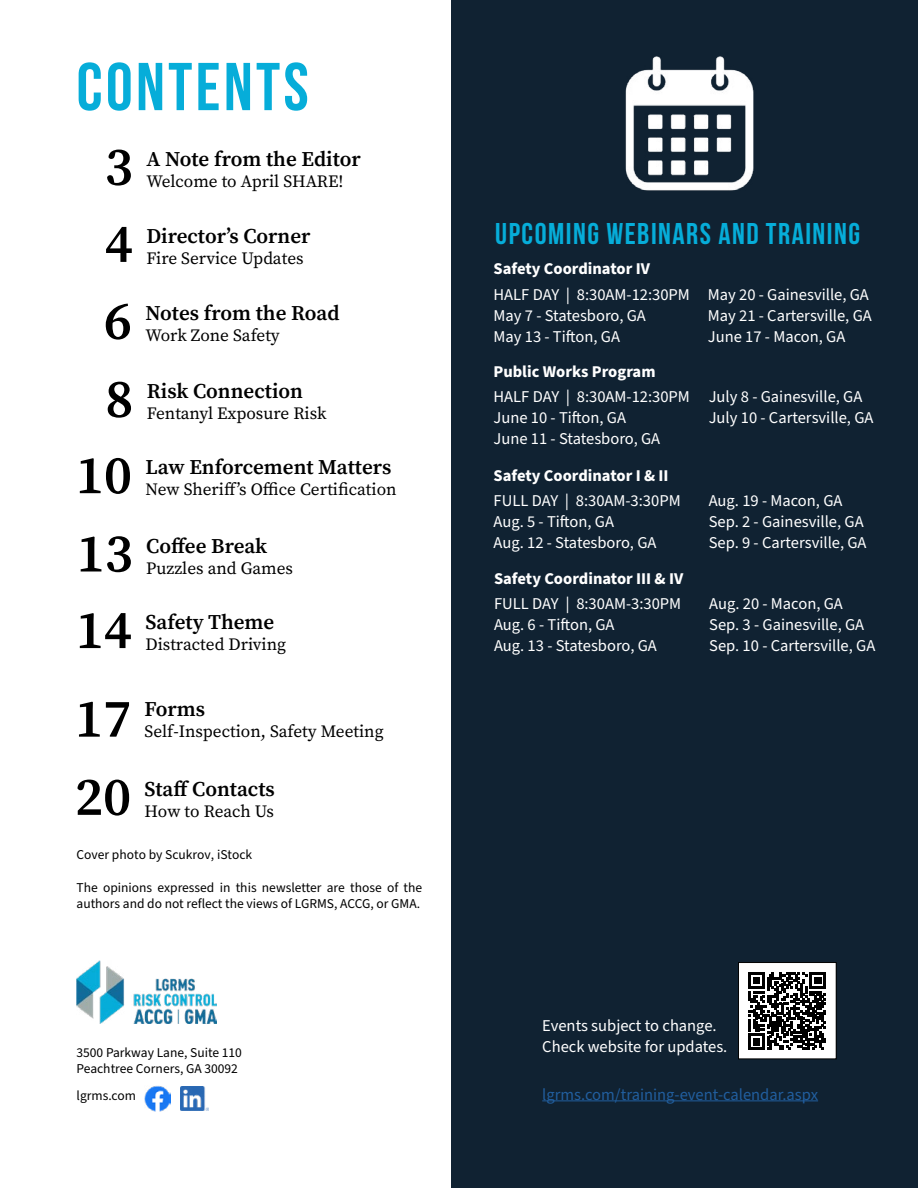
<style>
.page{position:relative;width:918px;height:1188px;background:#fff}
.page>*{position:absolute;margin:0;border:0;box-sizing:border-box;transform-origin:0 0}
.t1{font:67.5px "Bebas Neue";letter-spacing:.05em;color:#06add9}
.t2{font:600 54px "Source Serif Pro";color:#000}
.t3{font:700 30px "Bebas Neue";letter-spacing:.05em;color:#06add9}
.t4{font:600 21px "Source Serif Pro";color:#000}
.t5{font:17.25px "Source Serif Pro";color:#000}
.t6{font:16.5px/21px "Source Sans Pro";color:#fff}
.t7{font:700 16.5px "Source Sans Pro";color:#fff}
.t8{font:16.5px "Source Sans Pro";color:#215e9e}
.t9{font:13.5px/16.2px "Source Sans Pro";color:#000}
.s1{font-family:"Minion Pro"}
</style>
<div class="page">
<div style="left:452px;top:0;width:466px;height:1188px;background:#102232"></div>
<hr style="left:542px;top:1100px;width:276px;height:1px;background:#215e9e">
<div style="left:739px;top:963px;width:97px;height:96px;background:#fff"></div>
<div style="left:738px;top:962px;width:99px;height:97px;border:1px solid #000"></div>
<svg style="left:748px;top:972px;width:78px;height:78px"></svg>
<img style="left:77px;top:961px;width:139px;height:62px">
<img style="left:180px;top:1087px;width:29px;height:24px">
<img style="left:144px;top:1086px;width:26px;height:25px">
<img style="left:625px;top:56px;width:129px;height:135px">
<h1 class="t1" style="left:77px;top:50px;width:234px">CONTENTS</h1>
<h2 class="t2" style="left:105px;top:130px;width:30px">3</h2>
<p class="t4" style="left:146px;top:145px;width:216px">A Note from the Editor</p>
<p class="t5" style="left:146px;top:170px;width:199px">Welcome to April SHARE!</p>
<h2 class="t2" style="left:105px;top:207px;width:30px">4</h2>
<p class="t4" style="left:146px;top:222px;width:166px">Director’s Corner</p>
<p class="t5" style="left:146px;top:247px;width:159px">Fire Service Updates</p>
<h2 class="t2" style="left:104px;top:284px;width:30px">6</h2>
<p class="t4" style="left:145px;top:299px;width:196px">Notes from the Road</p>
<p class="t5" style="left:145px;top:324px;width:136px">Work Zone Safety</p>
<h2 class="t2" style="left:105px;top:362px;width:30px">8</h2>
<h2 class="t2" style="left:76px;top:438px;width:58px">10</h2>
<p class="t4" style="left:147px;top:377px;width:158px">Risk Connection</p>
<p class="t5" style="left:147px;top:402px;width:181px">Fentanyl Exposure Risk</p>
<p class="t4" style="left:145px;top:453px;width:247px">Law Enforcement Matters</p>
<p class="t5" style="left:145px;top:478px;width:253px">New Sheriff’s Office Certification</p>
<h2 class="t2" style="left:77px;top:517px;width:58px">13</h2>
<p class="t4" style="left:146px;top:531px;width:123px">Coffee Break</p>
<p class="t5" style="left:146px;top:556px;width:148px">Puzzles and Games</p>
<h2 class="t2" style="left:76px;top:593px;width:58px">14</h2>
<p class="t4" style="left:145px;top:608px;width:130px">Safety Theme</p>
<p class="t5" style="left:145px;top:633px;width:142px">Distracted Driving</p>
<h2 class="t2" style="left:75px;top:682px;width:58px">17</h2>
<h2 class="t2" style="left:75px;top:760px;width:58px">20</h2>
<p class="t4" style="left:145px;top:695px;width:62px">Forms</p>
<p class="t5" style="left:145px;top:720px;width:241px">Self-Inspection, Safety Meeting</p>
<p class="t4" style="left:145px;top:775px;width:132px">Staff Contacts</p>
<p class="t5" style="left:145px;top:800px;width:131px">How to Reach Us</p>
<p class="t9" style="left:77px;top:847px;width:177px">Cover photo by Scukrov, iStock</p>
<p class="t9" style="left:77px;top:880px;width:347px">The opinions expressed in this newsletter are those of the authors and do not reflect the views of LGRMS, ACCG, or GMA.</p>
<p class="t9" style="left:77px;top:1045px;width:167px">3500 Parkway Lane, Suite 110<br>Peachtree Corners, GA 30092</p>
<p class="t9" style="left:77px;top:1088px;width:61px">lgrms.com</p>
<h3 class="t3" style="left:495px;top:217px;width:366px">UPCOMING WEBINARS AND TRAINING</h3>
<p class="t7" style="left:494px;top:258px;width:158px">Safety Coordinator IV</p>
<p class="t6" style="left:494px;top:284px;width:198px">HALF DAY <span class="s1">|</span> 8:30AM-12:30PM<br>May 7 - Statesboro, GA<br>May 13 - Tifton, GA</p>
<p class="t7" style="left:494px;top:361px;width:164px">Public Works Program</p>
<p class="t6" style="left:494px;top:387px;width:198px">HALF DAY <span class="s1">|</span> 8:30AM-12:30PM<br>June 10 - Tifton, GA<br>June 11 - Statesboro, GA</p>
<p class="t7" style="left:494px;top:464px;width:177px">Safety Coordinator I &amp; II</p>
<p class="t6" style="left:494px;top:490px;width:189px">FULL DAY <span class="s1">|</span> 8:30AM-3:30PM<br>Aug. 5 - Tifton, GA<br>Aug. 12 - Statesboro, GA</p>
<p class="t7" style="left:494px;top:567px;width:191px">Safety Coordinator III &amp; IV</p>
<p class="t6" style="left:494px;top:594px;width:189px">FULL DAY <span class="s1">|</span> 8:30AM-3:30PM<br>Aug. 6 - Tifton, GA<br>Aug. 13 - Statesboro, GA</p>
<p class="t6" style="left:708px;top:284px;width:165px">May 20 - Gainesville, GA<br>May 21 - Cartersville, GA<br>June 17 - Macon, GA</p>
<p class="t6" style="left:709px;top:387px;width:166px">July 8 - Gainesville, GA<br>July 10 - Cartersville, GA</p>
<p class="t6" style="left:709px;top:490px;width:159px">Aug. 19 - Macon, GA<br>Sep. 2 - Gainesville, GA<br>Sep. 9 - Cartersville, GA</p>
<p class="t6" style="left:709px;top:594px;width:168px">Aug. 20 - Macon, GA<br>Sep. 3 - Gainesville, GA<br>Sep. 10 - Cartersville, GA</p>
<p class="t6" style="left:542px;top:1016px;width:187px">Events subject to change.<br>Check website for updates.</p>
<p class="t8" style="left:542px;top:1083px;width:277px">lgrms.com/training-event-calendar.aspx</p>
</div>
